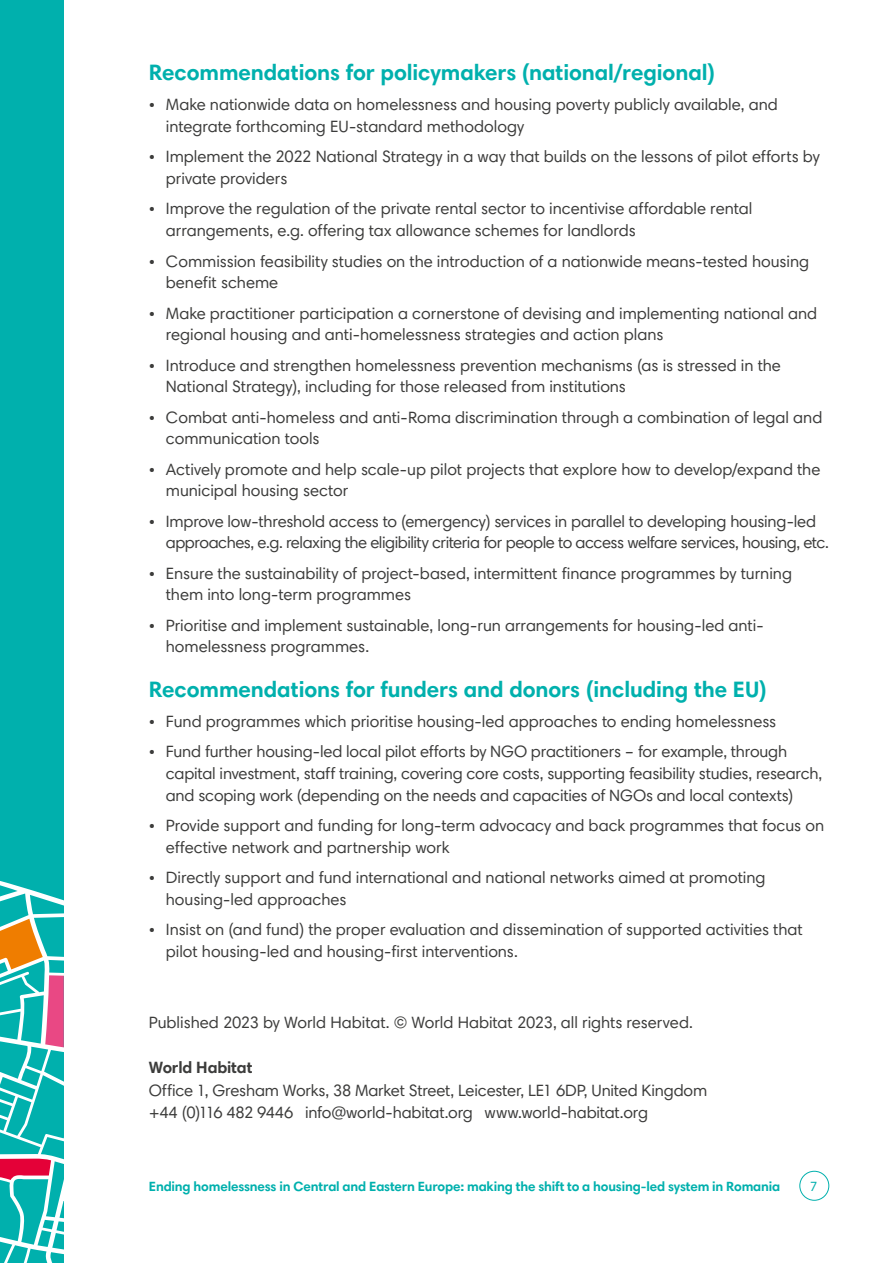
<style>
.page{position:relative;width:893px;height:1263px;background:#fff}
.page>*{position:absolute;margin:0;border:0;box-sizing:border-box;transform-origin:0 0}
.Sub-heading_3{font:700 22.5px "Harmonia Sans Pro Cyr";letter-spacing:-.005em;color:#00b0ad}
.Body_text{font:16.5px/21.8px "Harmonia Sans Pro Cyr";letter-spacing:-.005em;color:#3c3c3b}
.Body_text-2{font:16.5px/21.8px "Harmonia Sans Pro Cyr";letter-spacing:-.025em;color:#3c3c3b}
.Body_text-3{font:700 16.5px "Harmonia Sans Pro Cyr";letter-spacing:-.01em;color:#3c3c3b}
.t1{font:700 13.5px "Harmonia Sans Pro Cyr";letter-spacing:-.01em;color:#00b0ad}
.t2{font:13.5px "Harmonia Sans Pro Cyr";color:#00b0ad}
</style>
<div class="page">
<div style="left:799px;top:1171px;width:30px;height:30px;border:1px solid #00b0ad;border-radius:50%"></div>
<div style="left:0;top:0;width:64px;height:1263px;background:#00b0ad"></div>
<svg style="left:0;top:881px;width:64px;height:382px"></svg>
<p class="Sub-heading_3" style="left:149px;top:58px;width:568px">Recommendations for policymakers (national/regional)</p>
<p class="Body_text" style="left:166px;top:94px;width:614px;text-indent:-17px">• Make nationwide data on homelessness and housing poverty publicly available, and integrate forthcoming EU-standard methodology</p>
<p class="Body_text" style="left:166px;top:146px;width:655px;text-indent:-17px">• Implement the 2022 National Strategy in a way that builds on the lessons of pilot efforts by private providers</p>
<p class="Body_text" style="left:166px;top:198px;width:588px;text-indent:-17px">• Improve the regulation of the private rental sector to incentivise affordable rental arrangements, e.g. offering tax allowance schemes for landlords</p>
<p class="Body_text" style="left:166px;top:250px;width:645px;text-indent:-17px">• Commission feasibility studies on the introduction of a nationwide means-tested housing benefit scheme</p>
<p class="Body_text" style="left:166px;top:302px;width:653px;text-indent:-17px">• Make practitioner participation a cornerstone of devising and implementing national and regional housing and anti-homelessness strategies and action plans</p>
<p class="Body_text" style="left:166px;top:354px;width:617px;text-indent:-17px">• Introduce and strengthen homelessness prevention mechanisms (as is stressed in the<br>National Strategy), including for those released from institutions</p>
<p class="Body_text" style="left:166px;top:406px;width:658px;text-indent:-17px">• Combat anti-homeless and anti-Roma discrimination through a combination of legal and communication tools</p>
<p class="Body_text" style="left:166px;top:458px;width:656px;text-indent:-17px">• Actively promote and help scale-up pilot projects that explore how to develop/expand the municipal housing sector</p>
<p class="Body_text-2" style="left:166px;top:510px;width:664px;text-indent:-17px">• Improve low-threshold access to (emergency) services in parallel to developing housing-led approaches, e.g. relaxing the eligibility criteria for people to access welfare services, housing, etc.</p>
<p class="Body_text" style="left:166px;top:562px;width:628px;text-indent:-17px">• Ensure the sustainability of project-based, intermittent finance programmes by turning them into long-term programmes</p>
<p class="Body_text" style="left:166px;top:614px;width:599px;text-indent:-17px">• Prioritise and implement sustainable, long-run arrangements for housing-led anti&shy;homelessness programmes.</p>
<p class="Sub-heading_3" style="left:149px;top:674px;width:620px">Recommendations for funders and donors (including the EU)</p>
<p class="Body_text" style="left:149px;top:710px;width:629px">• Fund programmes which prioritise housing-led approaches to ending homelessness</p>
<p class="Body_text" style="left:166px;top:740px;width:658px;text-indent:-17px">• Fund further housing-led local pilot efforts by NGO practitioners – for example, through capital investment, staff training, covering core costs, supporting feasibility studies, research, and scoping work (depending on the needs and capacities of NGOs and local contexts)</p>
<p class="Body_text" style="left:166px;top:814px;width:660px;text-indent:-17px">• Provide support and funding for long-term advocacy and back programmes that focus on effective network and partnership work</p>
<p class="Body_text" style="left:166px;top:866px;width:601px;text-indent:-17px">• Directly support and fund international and national networks aimed at promoting housing-led approaches</p>
<p class="Body_text" style="left:166px;top:918px;width:638px;text-indent:-17px">• Insist on (and fund) the proper evaluation and dissemination of supported activities that pilot housing-led and housing-first interventions.</p>
<p class="Body_text" style="left:149px;top:1012px;width:546px">Published 2023 by World Habitat. © World Habitat 2023, all rights reserved.</p>
<p class="Body_text-3" style="left:149px;top:1057px;width:105px">World Habitat</p>
<p class="Body_text" style="left:149px;top:1079px;width:560px">Office 1, Gresham Works, 38 Market Street, Leicester, LE1 6DP, United Kingdom</p>
<p class="Body_text" style="left:149px;top:1102px;width:501px">+44 (0)116 482 9446 info@world-habitat.org www.world-habitat.org</p>
<p class="t1" style="left:149px;top:1177px;width:633px">Ending homelessness in Central and Eastern Europe: making the shift to a housing-led system in Romania</p>
<p class="t2" style="left:810px;top:1178px;width:9px">7</p>
</div>
